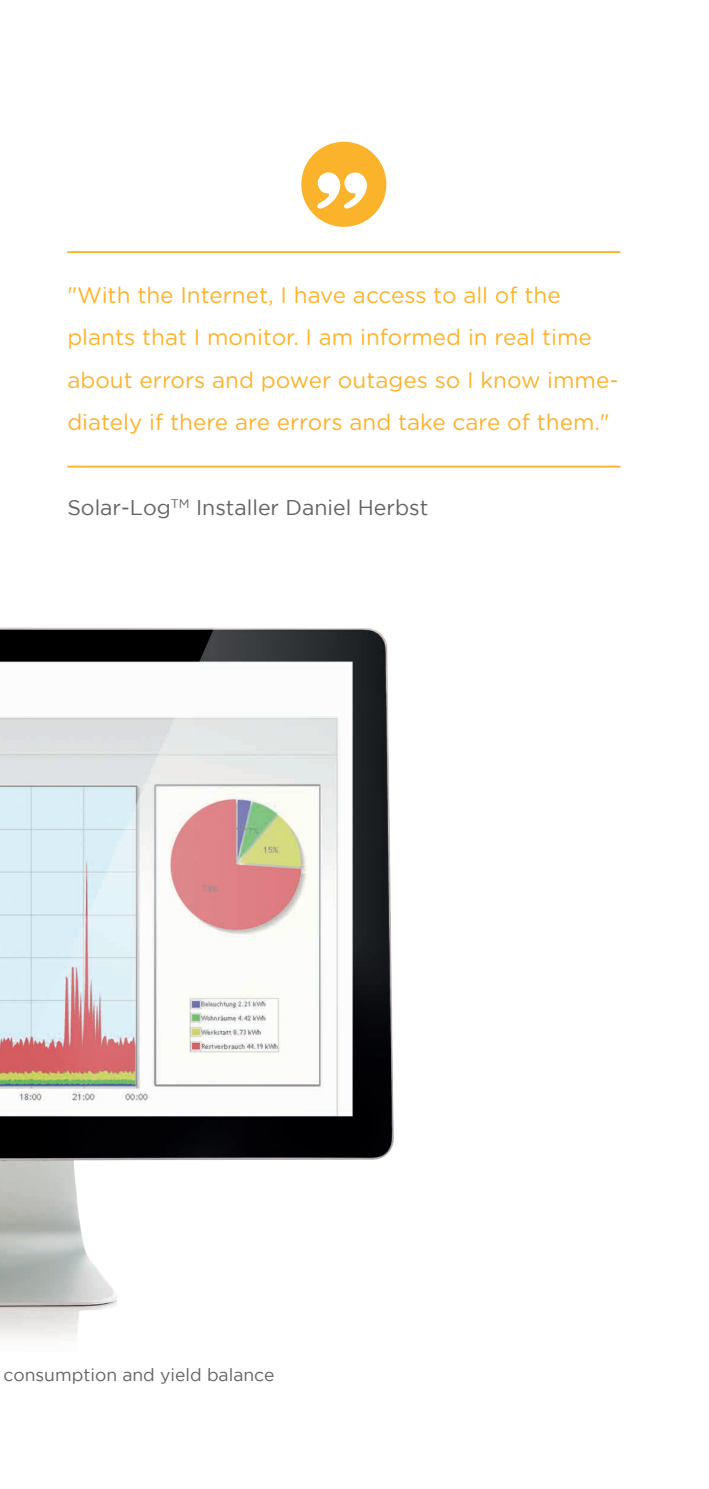
<style>
.page{position:relative;width:709px;height:1489px;background:#fff}
.page>*{position:absolute;margin:0;border:0;box-sizing:border-box;transform-origin:0 0}
.t1{font:22.5px/42.5px "Gotham Rounded";color:#fcb32c}
.t2{font:21.25px "Gotham";color:#636366}
.t3{font:17.5px "Gotham";color:#636366}
</style>
<div class="page">
<hr style="left:67px;top:251px;width:553px;height:2px;background:#fcb32c">
<hr style="left:67px;top:465px;width:553px;height:2px;background:#fcb32c">
<div style="left:301px;top:142px;width:85px;height:85px;background:#fcb32c;border-radius:50%"></div>
<svg style="left:317px;top:172px;width:50px;height:37px"></svg>
<img style="left:0;top:627px;width:394px;height:711px">
<p class="t1" style="left:67px;top:272px;width:552px">"With the Internet, I have access to all of the plants that I monitor. I am informed in real time about errors and power outages so I know imme&shy;diately if there are errors and take care of them."</p>
<p class="t2" style="left:67px;top:496px;width:362px">Solar-Log<sup>TM</sup> Installer Daniel Herbst</p>
<p class="t3" style="left:4px;top:1364px;width:273px">consumption and yield balance</p>
</div>
